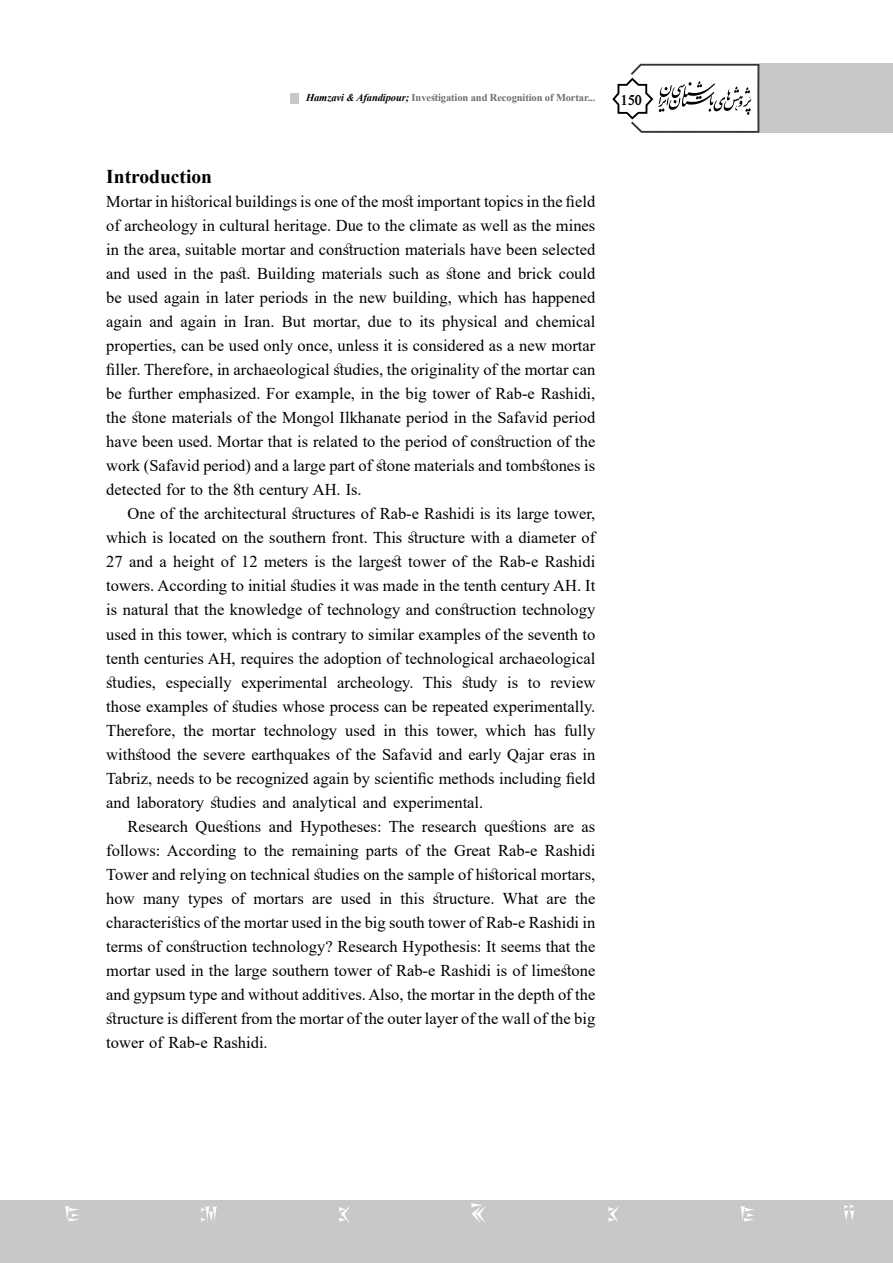
<style>
.page{position:relative;width:893px;height:1263px;background:#fff}
.page>*{position:absolute;margin:0;border:0;box-sizing:border-box;transform-origin:0 0}
.t1{font:700 19.5px "Times New Roman";color:#000}
.t2{font:16.5px/24px "Times New Roman";color:#000;text-align:justify}
.t3{font:700 15.75px "w Mitra";color:#000}
.t4{font:700 10.5px "Times New Roman";letter-spacing:-.01em;color:#6d6e71}
.s1{font-style:italic;color:#000}
</style>
<div class="page">
<div style="left:759px;top:64px;width:134px;height:69px;background:#c7c8ca"></div>
<svg style="left:612px;top:64px;width:147px;height:69px"></svg>
<div style="left:0;top:1200px;width:893px;height:63px;background:#c7c8ca"></div>
<svg style="left:65px;top:1203px;width:789px;height:20px"></svg>
<div style="left:290px;top:93px;width:9px;height:10px;background:#c7c8ca"></div>
<p class="t4" style="left:306px;top:90px;width:291px"><span class="s1">Hamzavi &amp; Afandipour;</span> Investigation and Recognition of Mortar...</p>
<p class="t3" style="left:621px;top:90px;width:23px">150</p>
<p class="t1" style="left:106px;top:163px;width:107px">Introduction</p>
<p class="t2" style="left:106px;top:189px;width:491px">Mortar in historical buildings is one of the most important topics in the field of archeology in cultural heritage. Due to the climate as well as the mines in the area, suitable mortar and construction materials have been selected and used in the past. Building materials such as stone and brick could be used again in later periods in the new building, which has happened again and again in Iran. But mortar, due to its physical and chemical properties, can be used only once, unless isit considered as a new mortar filler. Therefore in, archaeological studies, the originality of the mortar can be further emphasized. For example, in the big tower of Rab e- Rashidi, the stone materials of the Mongol Ilkhanate period in the Safavid period have been used. Mortar that is related to the period of construction of the work (Safavid period) and a large part of stone materials and tombstones is detected for to the 8th century AH. Is.</p>
<p class="t2" style="left:106px;top:501px;width:491px;text-align:right">One of the architectural structures of Rab e- Rashidi is its large tower, which is located on the southern front. This structure with a diameter of 27 and a height of 12 meters is the largest tower of the Rab e- Rashidi towers. According to initial studies it was made in the tenth century AH It. is natural that the knowledge of technology and construction technology used in this tower, which is contrary to similar examples of the seventh to tenth centuries AH, requires the adoption of technological archaeological review</p>
<p class="t2" style="left:106px;top:669px;width:51px">studies,</p>
<p class="t2" style="left:106px;top:693px;width:490px">those examples of studies whose process can be repeated experimentally.</p>
<p class="t2" style="left:564px;top:717px;width:33px">fully</p>
<p class="t2" style="left:166px;top:669px;width:67px">especially</p>
<p class="t2" style="left:241px;top:669px;width:88px">experimental</p>
<p class="t2" style="left:337px;top:669px;width:78px">archeology.</p>
<p class="t2" style="left:423px;top:669px;width:31px">This</p>
<p class="t2" style="left:462px;top:669px;width:37px">study</p>
<p class="t2" style="left:507px;top:669px;width:13px">is</p>
<p class="t2" style="left:528px;top:669px;width:14px">to</p>
<p class="t2" style="left:106px;top:717px;width:71px">Therefore,</p>
<p class="t2" style="left:106px;top:741px;width:490px">withstood the severe earthquakes of the Safavid and early Qajar eras in</p>
<p class="t2" style="left:106px;top:765px;width:490px">Tabriz, needs to be recognized again by scientific methods including field</p>
<p class="t2" style="left:106px;top:789px;width:378px">and laboratory studies and analytical and experimental.</p>
<p class="t2" style="left:582px;top:813px;width:15px">as</p>
<p class="t2" style="left:184px;top:717px;width:22px">the</p>
<p class="t2" style="left:264px;top:717px;width:75px">technology</p>
<p class="t2" style="left:345px;top:717px;width:32px">used</p>
<p class="t2" style="left:384px;top:717px;width:14px">in</p>
<p class="t2" style="left:405px;top:717px;width:25px">this</p>
<p class="t2" style="left:486px;top:717px;width:42px">which</p>
<p class="t2" style="left:534px;top:717px;width:23px">has</p>
<p class="t2" style="left:212px;top:717px;width:45px">mortar</p>
<p class="t2" style="left:436px;top:717px;width:43px">tower,</p>
<p class="t2" style="left:128px;top:813px;width:62px">Research</p>
<p class="t2" style="left:106px;top:837px;width:490px">follows: According to the remaining parts of the Great Rab e- Rashidi</p>
<p class="t2" style="left:106px;top:861px;width:490px">Tower and relying on technical studies on the sample of historical mortars,</p>
<p class="t2" style="left:575px;top:885px;width:22px">the</p>
<p class="t2" style="left:195px;top:813px;width:67px">Questions</p>
<p class="t2" style="left:269px;top:813px;width:25px">and</p>
<p class="t2" style="left:300px;top:813px;width:116px">Hypotheses: The</p>
<p class="t2" style="left:422px;top:813px;width:56px">research</p>
<p class="t2" style="left:484px;top:813px;width:64px">questions</p>
<p class="t2" style="left:554px;top:813px;width:22px">are</p>
<p class="t2" style="left:106px;top:885px;width:490px;text-align:left">how<br>characteristics of the mortar used in the big south tower of Rab e- Rashidi in terms of construction technology? Research Hypothesis: It seems that the mortar used in the large southern tower of Rab e- Rashidi is of limestone and gypsum type and without additives.Also, the mortar in the depth of the structure is different from the mortar of the outer layer of the wall of the big tower of Rab e- Rashidi.</p>
<p class="t2" style="left:341px;top:885px;width:32px">used</p>
<p class="t2" style="left:379px;top:885px;width:14px">in</p>
<p class="t2" style="left:401px;top:885px;width:25px">this</p>
<p class="t2" style="left:433px;top:885px;width:63px">structure.</p>
<p class="t2" style="left:502px;top:885px;width:37px">What</p>
<p class="t2" style="left:231px;top:885px;width:15px">of</p>
<p class="t2" style="left:188px;top:885px;width:36px">types</p>
<p class="t2" style="left:253px;top:885px;width:52px">mortars</p>
<p class="t2" style="left:312px;top:885px;width:22px">are</p>
<p class="t2" style="left:547px;top:885px;width:22px">are</p>
<p class="t2" style="left:143px;top:885px;width:38px">many</p>
</div>
